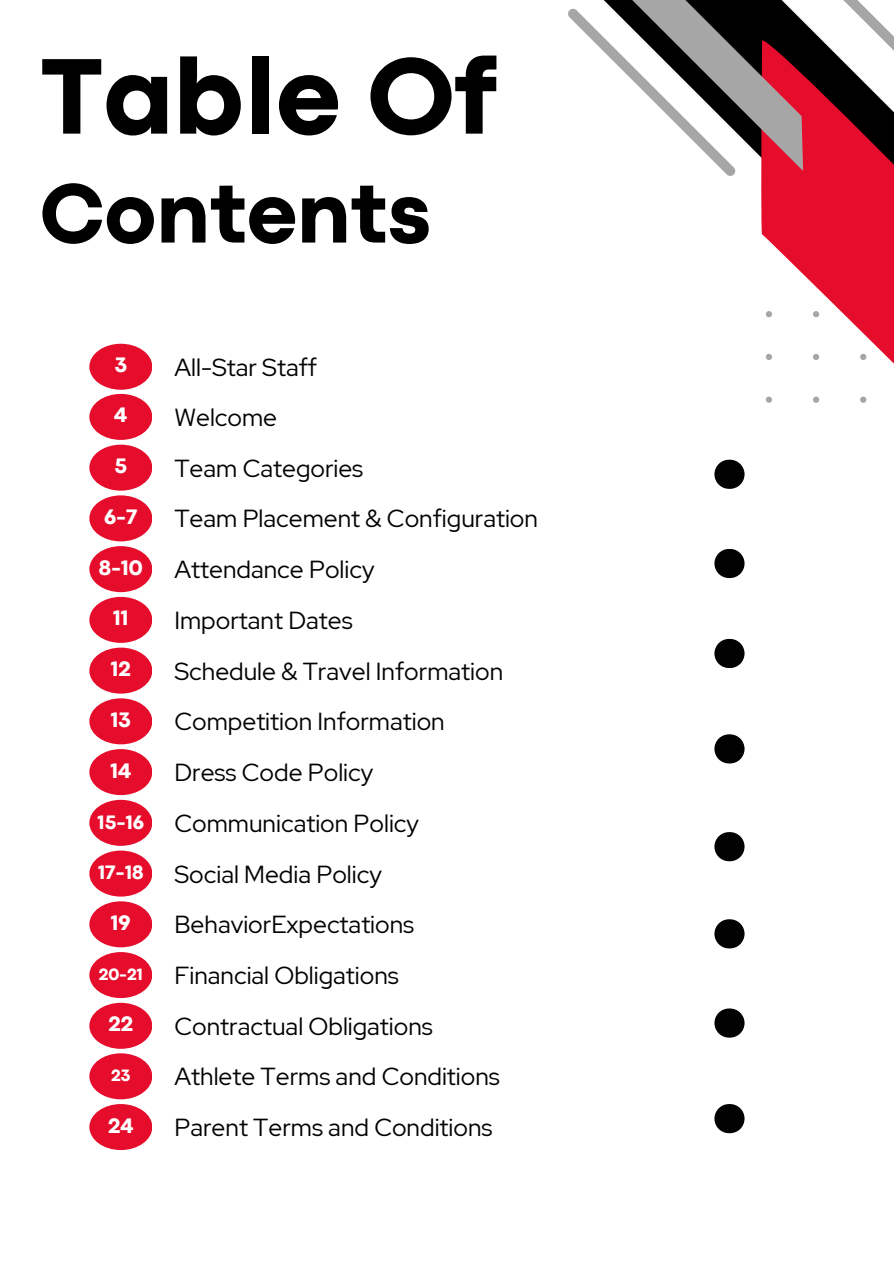
<style>
.page{position:relative;width:894px;height:1264px;background:#fff}
.page>*{position:absolute;margin:0;border:0;box-sizing:border-box;transform-origin:0 0}
.t1{font:800 112.2px "Codec Pro";color:#000}
.t2{font:800 87.15px "Codec Pro";color:#000}
.t3{font:24.6px "Red Hat Display";color:#020202}
.t4{font:800 21.9px "Codec Pro";color:#fff}
.t5{font:800 20.25px "Codec Pro";color:#fff}
.t6{font:800 17.1px "Codec Pro";color:#fff}
</style>
<div class="page">
<svg style="left:761px;top:176px;width:132px;height:227px;fill:#e60c2b"></svg>
<svg style="left:568px;top:0;width:325px;height:176px"></svg>
<svg style="left:714px;top:459px;width:30px;height:30px"></svg>
<svg style="left:714px;top:549px;width:30px;height:29px"></svg>
<svg style="left:714px;top:639px;width:30px;height:29px"></svg>
<svg style="left:714px;top:734px;width:30px;height:29px"></svg>
<svg style="left:714px;top:832px;width:30px;height:29px"></svg>
<svg style="left:714px;top:919px;width:30px;height:29px"></svg>
<svg style="left:714px;top:1008px;width:30px;height:29px"></svg>
<svg style="left:714px;top:1104px;width:30px;height:29px"></svg>
<div style="left:89px;top:344px;width:63px;height:46px;background:#e60c2b;border-radius:50%"></div>
<div style="left:89px;top:394px;width:63px;height:46px;background:#e60c2b;border-radius:50%"></div>
<div style="left:89px;top:444px;width:63px;height:46px;background:#e60c2b;border-radius:50%"></div>
<div style="left:89px;top:495px;width:63px;height:46px;background:#e60c2b;border-radius:50%"></div>
<div style="left:89px;top:546px;width:63px;height:46px;background:#e60c2b;border-radius:50%"></div>
<div style="left:89px;top:597px;width:63px;height:46px;background:#e60c2b;border-radius:50%"></div>
<div style="left:89px;top:647px;width:63px;height:46px;background:#e60c2b;border-radius:50%"></div>
<div style="left:89px;top:698px;width:63px;height:46px;background:#e60c2b;border-radius:50%"></div>
<div style="left:89px;top:749px;width:63px;height:46px;background:#e60c2b;border-radius:50%"></div>
<div style="left:89px;top:799px;width:63px;height:46px;background:#e60c2b;border-radius:50%"></div>
<div style="left:89px;top:850px;width:63px;height:46px;background:#e60c2b;border-radius:50%"></div>
<div style="left:89px;top:901px;width:63px;height:46px;background:#e60c2b;border-radius:50%"></div>
<div style="left:89px;top:952px;width:63px;height:46px;background:#e60c2b;border-radius:50%"></div>
<div style="left:89px;top:1002px;width:63px;height:46px;background:#e60c2b;border-radius:50%"></div>
<div style="left:89px;top:1053px;width:63px;height:46px;background:#e60c2b;border-radius:50%"></div>
<div style="left:89px;top:1104px;width:63px;height:46px;background:#e60c2b;border-radius:50%"></div>
<p class="t1" style="left:40px;top:57px;width:458px">Table Of</p>
<p class="t2" style="left:40px;top:183px;width:392px">Contents</p>
<h3 class="t4" style="left:115px;top:357px;width:14px">3</h3>
<h2 class="t3" style="left:174px;top:351px;width:144px">All-Star Staff</h2>
<p class="t4" style="left:114px;top:407px;width:15px">4</p>
<p class="t3" style="left:174px;top:401px;width:104px">Welcome</p>
<p class="t4" style="left:114px;top:458px;width:14px">5</p>
<h3 class="t3" style="left:174px;top:451px;width:190px">Team Categories</h3>
<p class="t4" style="left:104px;top:509px;width:35px">6-7</p>
<h3 class="t3" style="left:174px;top:502px;width:365px">Team Placement &amp; Configuration</h3>
<h4 class="t4" style="left:99px;top:559px;width:45px">8-10</h4>
<h3 class="t3" style="left:174px;top:553px;width:201px">Attendance Policy</h3>
<h4 class="t4" style="left:113px;top:610px;width:17px">11</h4>
<h3 class="t3" style="left:174px;top:604px;width:180px">Important Dates</h3>
<p class="t4" style="left:111px;top:661px;width:21px">12</p>
<h3 class="t3" style="left:174px;top:654px;width:330px">Schedule &amp; Travel Information</h3>
<p class="t4" style="left:111px;top:712px;width:21px">13</p>
<h3 class="t3" style="left:174px;top:705px;width:272px">Competition Information</h3>
<p class="t4" style="left:110px;top:762px;width:22px">14</p>
<h3 class="t3" style="left:174px;top:756px;width:200px">Dress Code Policy</h3>
<p class="t5" style="left:97px;top:814px;width:48px">15-16</p>
<h3 class="t3" style="left:174px;top:806px;width:246px">Communication Policy</h3>
<h4 class="t5" style="left:98px;top:865px;width:47px">17-18</h4>
<h3 class="t3" style="left:174px;top:857px;width:209px">Social Media Policy</h3>
<h4 class="t4" style="left:111px;top:914px;width:21px">19</h4>
<h3 class="t3" style="left:174px;top:908px;width:241px">BehaviorExpectations</h3>
<p class="t6" style="left:99px;top:968px;width:46px">20-21</p>
<h3 class="t3" style="left:174px;top:959px;width:226px">Financial Obligations</h3>
<p class="t4" style="left:108px;top:1016px;width:26px">22</p>
<h3 class="t3" style="left:174px;top:1009px;width:260px">Contractual Obligations</h3>
<p class="t6" style="left:111px;top:1069px;width:21px">23</p>
<h3 class="t3" style="left:174px;top:1060px;width:327px">Athlete Terms and Conditions</h3>
<p class="t4" style="left:108px;top:1117px;width:27px">24</p>
<h3 class="t3" style="left:174px;top:1111px;width:319px">Parent Terms and Conditions</h3>
</div>
